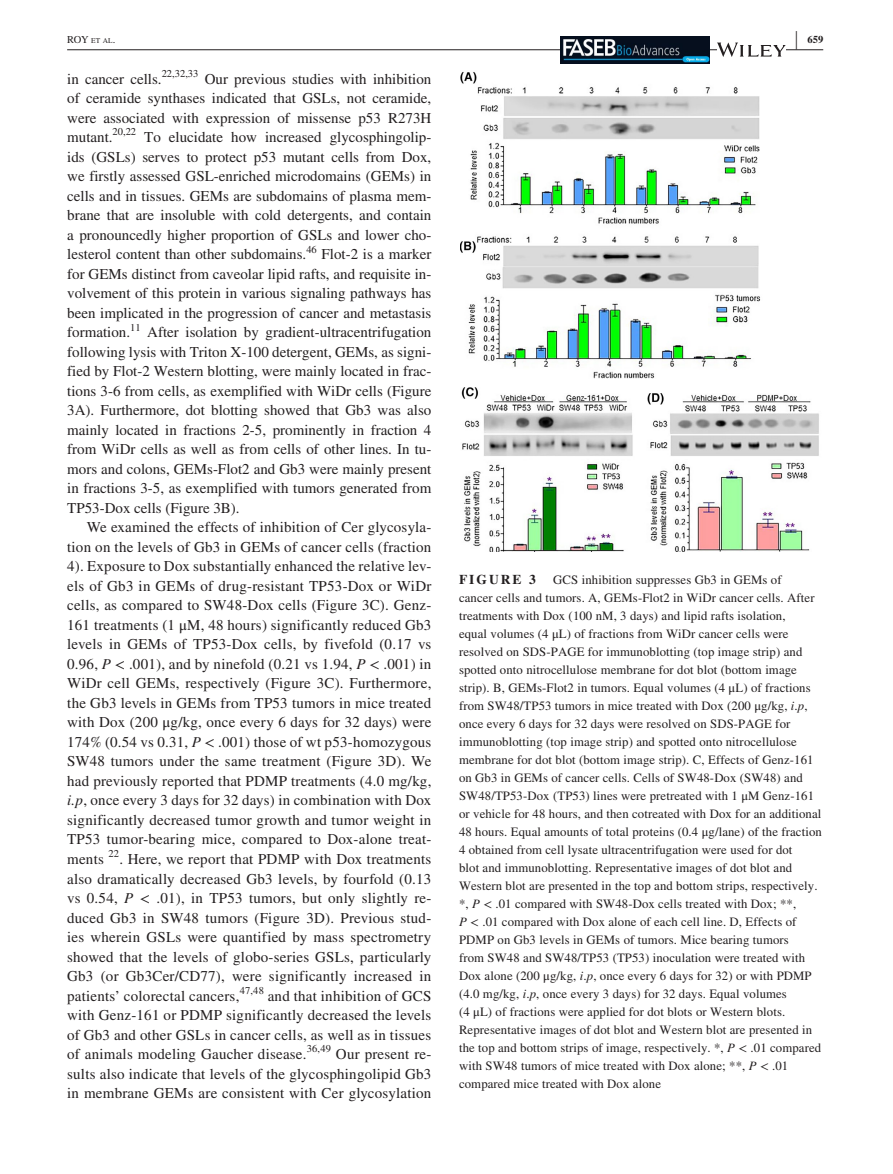
<style>
.page{position:relative;width:893px;height:1174px;background:#fff}
.page>*{position:absolute;margin:0;border:0;box-sizing:border-box;transform-origin:0 0}
.t1{font:700 25.95px "STIX";color:#231f20;scale:.36 1}
.t2{font:15px/19.5px "STIX";color:#231f20;text-align:justify}
.t3{font:700 13.5px "STIX";letter-spacing:.15em;color:#231f20}
.t4{font:12.75px/18px "STIX";letter-spacing:.01em;color:#231f20}
.t5{font:10.5px "STIX";color:#231f20}
.t6{font:10.5px "STIX";color:#231f20}
.t7{font:700 10.5px "STIX";color:#231f20}
.s1{font-size:7.35px}
.s2{font-style:italic}
.s3{color:#fff}
</style>
<div class="page">
<hr style="left:67px;top:49px;width:756px;height:1px;background:#231f20">
<img style="left:560px;top:36px;width:149px;height:27px">
<svg style="left:717px;top:43px;width:69px;height:14px"></svg>
<img style="left:460px;top:71px;width:359px;height:480px">
<h1 class="t1" style="left:796px;top:25px;width:7px">|</h1>
<p class="t6" style="left:67px;top:32px;width:50px">ROY <span class="s1">et al</span>.</p>
<p class="t7" style="left:807px;top:33px;width:17px">659</p>
<p class="t2" style="left:67px;top:70px;width:96px">in cancer cells.</p>
<p class="t5" style="left:162px;top:66px;width:38px">22,32,33</p>
<p class="t2" style="left:67px;top:70px;width:366px;text-indent:138px">Our previous studies with inhibition of ceramide synthases indicated that GSLs, not ceramide, were associated with expression of missense p53 R273H mutant.</p>
<p class="t5" style="left:113px;top:125px;width:25px">20,22</p>
<p class="t2" style="left:67px;top:128px;width:366px;text-indent:77px">To elucidate how increased glycosphingolip&shy;ids (GSLs) serves to protect p53 mutant cells from Dox, we firstly assessed GSL-enriched microdomains (GEMs) in cells and in tissues. GEMs are subdomains of plasma mem&shy;brane that are insoluble with cold detergents, and contain a pronouncedly higher proportion of GSLs and lower cho&shy;lesterol content than other subdomains.</p>
<p class="t5" style="left:306px;top:242px;width:12px">46</p>
<p class="t2" style="left:67px;top:245px;width:366px;text-indent:254px">Flot-2 is a marker for GEMs distinct from caveolar lipid rafts, and requisite in&shy;volvement of this protein in various signaling pathways has been implicated in the progression of cancer and metastasis formation.</p>
<p class="t5" style="left:130px;top:320px;width:12px">11</p>
<p class="t2" style="left:67px;top:323px;width:366px;text-indent:80px">After isolation by gradient-ultracentrifugation following lysis with Triton X-100 detergent, GEMs, as signi&shy;fied by Flot-2 Western blotting, were mainly located in frac&shy;tions 3-6 from cells, as exemplified with WiDr cells (Figure 3A). Furthermore, dot blotting showed that Gb3 was also mainly located in fractions 2-5, prominently in fraction 4 from WiDr cells as well as from cells of other lines. In tu&shy;mors and colons, GEMs-Flot2 and Gb3 were mainly present in fractions 3-5, as exemplified with tumors generated from TP53-Dox cells (Figure 3B).</p>
<p class="t2" style="left:67px;top:518px;width:366px;text-indent:20px">We examined the effects of inhibition of Cer glycosyla&shy;tion on the levels of Gb3 in GEMs of cancer cells (fraction 4). Exposure to Dox substantially enhanced the relative lev&shy;els of Gb3 in GEMs of drug-resistant TP53-Dox or WiDr cells, as compared to SW48-Dox cells (Figure 3C). Genz-161 treatments (1 μM, 48 hours) significantly reduced Gb3 levels in GEMs of TP53-Dox cells, by fivefold (0.17 vs 0.96, <span class="s2">P</span> &lt; .001), and by ninefold (0.21 vs 1.94, <span class="s2">P</span> &lt; .001) in WiDr cell GEMs, respectively (Figure 3C). Furthermore, the Gb3 levels in GEMs from TP53 tumors in mice treated with Dox (200 μg/kg, once every 6 days for 32 days) were 174% (0.54 vs 0.31, <span class="s2">P</span> &lt; .001) those of wt p53-homozygous SW48 tumors under the same treatment (Figure 3D). We had previously reported that PDMP treatments (4.0 mg/kg, <span class="s2">i.p</span>, once every 3 days for 32 days) in combination with Dox significantly decreased tumor growth and tumor weight in TP53 tumor-bearing mice, compared to Dox-alone treat&shy;ments <sup>22</sup>. Here, we report that PDMP with Dox treatments also dramatically decreased Gb3 levels, by fourfold (0.13 vs 0.54, <span class="s2">P</span> &lt; .01), in TP53 tumors, but only slightly re&shy;duced Gb3 in SW48 tumors (Figure 3D). Previous stud&shy;ies wherein GSLs were quantified by mass spectrometry showed that the levels of globo-series GSLs, particularly Gb3 (or Gb3Cer/CD77), were significantly increased in patients’ colorectal cancers,<sup>47,48</sup> and that inhibition of GCS with Genz-161 or PDMP significantly decreased the levels of Gb3 and other GSLs in cancer cells, as well as in tissues of animals modeling Gaucher disease.</p>
<p class="t3" style="left:459px;top:571px;width:78px">FIGURE 3</p>
<p class="t4" style="left:459px;top:571px;width:364px;text-indent:94px">GCS inhibition suppresses Gb3 in GEMs of<br>cancer cells and tumors. A, GEMs-Flot2 in WiDr cancer cells. After treatments with Dox (100 nM, 3 days) and lipid rafts isolation,<br>equal volumes (4 μL) of fractions from WiDr cancer cells were resolved on SDS-PAGE for immunoblotting (top image strip) and spotted onto nitrocellulose membrane for dot blot (bottom image strip). B, GEMs-Flot2 in tumors. Equal volumes (4 μL) of fractions from SW48/TP53 tumors in mice treated with Dox (200 μg/kg, <span class="s2">i</span>.<span class="s2">p</span>, once every 6 days for 32 days were resolved on SDS-PAGE for immunoblotting (top image strip) and spotted onto nitrocellulose membrane for dot blot (bottom image strip). C, Effects of Genz-161 on Gb3 in GEMs of cancer cells. Cells of SW48-Dox (SW48) and SW48/TP53-Dox (TP53) lines were pretreated with 1 μM Genz-161 or vehicle for 48 hours, and then cotreated with Dox for an additional 48 hours. Equal amounts of total proteins (0.4 μg/lane) of the fraction 4 obtained from cell lysate ultracentrifugation were used for dot<br>blot and immunoblotting. Representative images of dot blot and Western blot are presented in the top and bottom strips, respectively. *, <span class="s2">P</span> &lt; .01 compared with SW48-Dox cells treated with Dox; **,<br><span class="s2">P</span> &lt; .01 compared with Dox alone of each cell line. D, Effects of PDMP on Gb3 levels in GEMs of tumors. Mice bearing tumors<br>from SW48 and SW48/TP53 (TP53) inoculation were treated with Dox alone (200 μg/kg, <span class="s2">i</span>.<span class="s2">p</span>, once every 6 days for 32) or with PDMP (4.0 mg/kg, <span class="s2">i</span>.<span class="s2">p</span>, once every 3 days) for 32 days. Equal volumes<br>(4 μL) of fractions were applied for dot blots or Western blots.<br>Representative images of dot blot and Western blot are presented in the top and bottom strips of image, respectively. *, <span class="s2">P</span> &lt; .01 compared with SW48 tumors of mice treated with Dox alone; **, <span class="s2">P</span> &lt; .01 compared mice treated with Dox alone <span class="s3">[Colour figure can be viewed</span></p>
<p class="t5" style="left:307px;top:1041px;width:26px">36,49</p>
<p class="t2" style="left:67px;top:1045px;width:366px;text-indent:269px">Our present re&shy;sults also indicate that levels of the glycosphingolipid Gb3 in membrane GEMs are consistent with Cer glycosylation</p>
</div>
